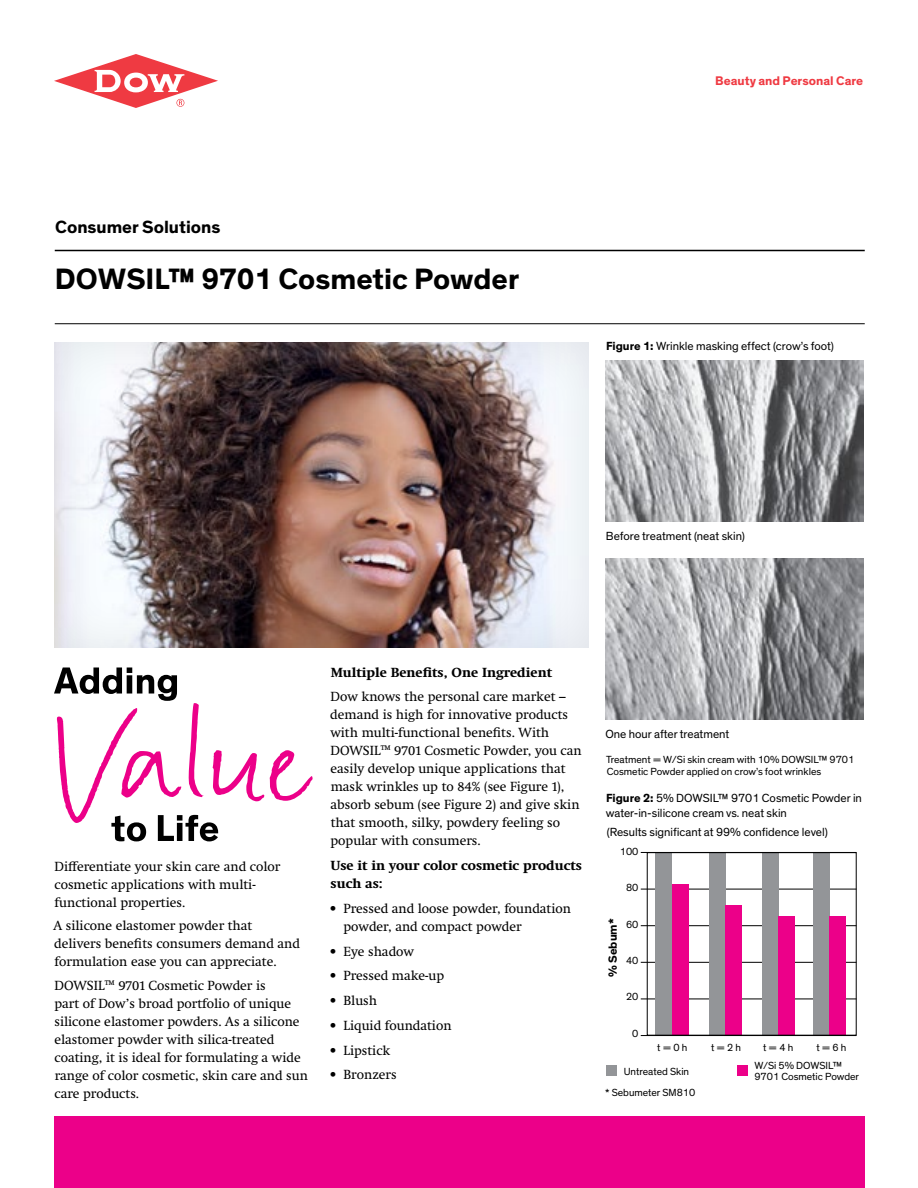
<style>
.page{position:relative;width:918px;height:1188px;background:#fff}
.page>*{position:absolute;margin:0;border:0;box-sizing:border-box;transform-origin:0 0}
.t1{font:700 30px "Dow Corporate";color:#000}
.t2{font:700 18px "Dow Corporate";color:#000}
.t3{font:13.5px/18px "Swift Neue LT Pro";color:#000}
.t4{font:700 13.5px/18px "Swift Neue LT Pro";color:#000}
.t5{font:700 12.75px "Dow Corporate";color:#ef3a42}
.t6{font:12px/15px "Dow Corporate";color:#000}
.t7{font:700 12px "Dow Corporate";color:#000}
.t8{font:10.5px/12px "Dow Corporate";color:#000}
.s1{font-weight:700}
</style>
<div class="page">
<div style="left:54px;top:1116px;width:810px;height:72px;background:#ec0089"></div>
<hr style="left:55px;top:323px;width:810px;height:1px;background:#000">
<hr style="left:55px;top:250px;width:810px;height:1px;background:#000">
<svg style="left:54px;top:54px;width:164px;height:54px"></svg>
<div style="left:42px;top:333px;width:559px;height:316px;background:#000;opacity:.1"></div>
<svg style="left:270px;top:750px;width:43px;height:51px"></svg>
<svg style="left:54px;top:668px;width:210px;height:173px"></svg>
<img style="left:605px;top:360px;width:258px;height:162px">
<img style="left:606px;top:558px;width:258px;height:162px">
<hr style="left:641px;top:889px;width:215px;height:1px;background:#000">
<hr style="left:641px;top:925px;width:215px;height:1px;background:#000">
<hr style="left:641px;top:962px;width:215px;height:1px;background:#000">
<hr style="left:641px;top:999px;width:215px;height:1px;background:#000">
<div style="left:656px;top:853px;width:16px;height:182px;background:#939598"></div>
<div style="left:709px;top:853px;width:16px;height:182px;background:#939598"></div>
<div style="left:762px;top:853px;width:16px;height:182px;background:#939598"></div>
<div style="left:814px;top:853px;width:16px;height:182px;background:#939598"></div>
<div style="left:672px;top:885px;width:16px;height:150px;background:#ec0089"></div>
<div style="left:725px;top:905px;width:16px;height:130px;background:#ec0089"></div>
<div style="left:778px;top:916px;width:16px;height:119px;background:#ec0089"></div>
<div style="left:830px;top:916px;width:16px;height:119px;background:#ec0089"></div>
<hr style="left:641px;top:852px;width:215px;height:1px;background:#000">
<hr style="left:641px;top:1035px;width:215px;height:1px;background:#000">
<div style="left:606px;top:1066px;width:11px;height:10px;background:#939598"></div>
<div style="left:737px;top:1066px;width:11px;height:10px;background:#ec0089"></div>
<h2 class="t2" style="left:55px;top:215px;width:167px">Consumer Solutions</h2>
<h1 class="t1" style="left:55px;top:260px;width:466px">DOWSIL™ 9701 Cosmetic Powder</h1>
<p class="t5" style="left:715px;top:73px;width:149px">Beauty and Personal Care</p>
<p class="t6" style="left:606px;top:339px;width:229px"><span class="s1">Figure 1:</span> Wrinkle masking effect (crow’s foot)</p>
<p class="t6" style="left:606px;top:529px;width:140px">Before treatment (neat skin)</p>
<p class="t3" style="left:55px;top:857px;width:227px">Differentiate your skin care and color cosmetic applications with multi&shy;functional properties.</p>
<p class="t3" style="left:54px;top:917px;width:248px">A silicone elastomer powder that delivers benefits consumers demand and formulation ease you can appreciate.</p>
<p class="t3" style="left:55px;top:976px;width:255px">DOWSIL™ 9701 Cosmetic Powder is<br>part of Dow’s broad portfolio of unique silicone elastomer powders. As a silicone elastomer powder with silica-treated coating, it is ideal for formulating a wide range of color cosmetic, skin care and sun care products.</p>
<p class="t4" style="left:331px;top:663px;width:223px">Multiple Benefits, One Ingredient</p>
<p class="t3" style="left:330px;top:688px;width:253px">Dow knows the personal care market – demand is high for innovative products with multi-functional benefits. With DOWSIL™ 9701 Cosmetic Powder, you can easily develop unique applications that mask wrinkles up to 84% (see Figure 1), absorb sebum (see Figure 2) and give skin that smooth, silky, powdery feeling so popular with consumers.</p>
<p class="t4" style="left:331px;top:856px;width:253px">Use it in your color cosmetic products such as:</p>
<p class="t3" style="left:343px;top:899px;width:229px;text-indent:-14px">• Pressed and loose powder, foundation powder, and compact powder</p>
<p class="t3" style="left:330px;top:942px;width:86px">• Eye shadow</p>
<p class="t3" style="left:330px;top:967px;width:116px">• Pressed make-up</p>
<p class="t3" style="left:330px;top:991px;width:49px">• Blush</p>
<p class="t3" style="left:330px;top:1016px;width:123px">• Liquid foundation</p>
<p class="t3" style="left:330px;top:1041px;width:62px">• Lipstick</p>
<p class="t3" style="left:330px;top:1066px;width:68px">• Bronzers</p>
<p class="t6" style="left:606px;top:727px;width:125px">One hour after treatment</p>
<p class="t8" style="left:606px;top:754px;width:250px">Treatment = W/Si skin cream with 10% DOWSIL™ 9701<br>Cosmetic Powder applied on crow’s foot wrinkles</p>
<p class="t6" style="left:606px;top:790px;width:258px"><span class="s1">Figure 2:</span> 5% DOWSIL™ 9701 Cosmetic Powder in water-in-silicone cream vs. neat skin</p>
<p class="t6" style="left:607px;top:825px;width:223px">(Results significant at 99% confidence level)</p>
<p class="t8" style="left:620px;top:846px;width:20px">100</p>
<p class="t8" style="left:626px;top:882px;width:14px">80</p>
<p class="t7" style="left:605px;top:977px;width:60px;rotate:-90deg">% Sebum*</p>
<p class="t8" style="left:626px;top:918px;width:14px">60</p>
<p class="t8" style="left:626px;top:955px;width:14px">40</p>
<p class="t8" style="left:626px;top:991px;width:14px">20</p>
<p class="t8" style="left:632px;top:1027px;width:8px">0</p>
<p class="t8" style="left:657px;top:1042px;width:31px">t = 0 h</p>
<p class="t8" style="left:605px;top:1087px;width:92px">* Sebumeter SM810</p>
<p class="t8" style="left:711px;top:1042px;width:31px">t = 2 h</p>
<p class="t8" style="left:763px;top:1042px;width:31px">t = 4 h</p>
<p class="t8" style="left:816px;top:1042px;width:31px">t = 6 h</p>
<p class="t8" style="left:624px;top:1065px;width:67px">Untreated Skin</p>
<p class="t8" style="left:754px;top:1061px;width:106px;line-height:10.5px">W/Si 5% DOWSIL™<br>9701 Cosmetic Powder</p>
</div>
